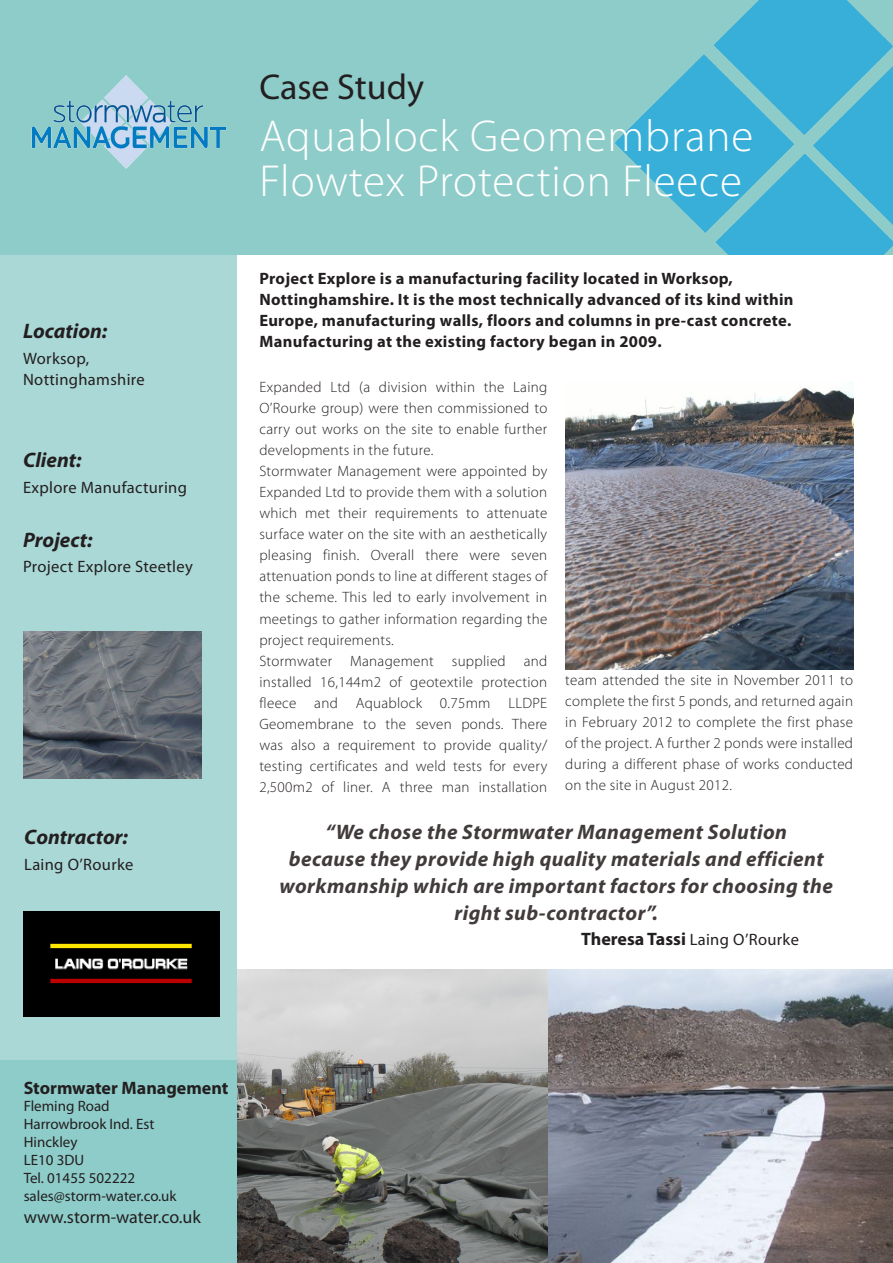
<style>
.page{position:relative;width:893px;height:1263px;background:#fff}
.page>*{position:absolute;margin:0;border:0;box-sizing:border-box;transform-origin:0 0}
.t1{font:300 45px/45px "Myriad Pro";letter-spacing:.02em;color:#fff}
.t2{font:36px "Myriad Pro";color:#231f20}
.t3{font:italic 700 21px/27px "Myriad Pro";letter-spacing:.02em;color:#413c3b;text-align:center}
.t4{font:italic 700 21px "Myriad Pro";color:#231f20}
.t5{font:18px "Myriad Pro";color:#231f20}
.t6{font:700 18px "Myriad Pro";color:#231f20}
.t7{font:700 16.5px/21px "Myriad Pro";letter-spacing:.02em;color:#231f20}
.t8{font:16.5px/21px "Myriad Pro";letter-spacing:.02em;color:#231f20}
.t9{font:300 15px/21px "Myriad Pro";letter-spacing:.02em;color:#231f20;text-align:justify}
.t10{font:15px "Myriad Pro";color:#231f20}
.s1{font-weight:700;font-size:18px}
</style>
<div class="page">
<div style="left:0;top:0;width:893px;height:255px;background:#8eccc9"></div>
<div style="left:0;top:252px;width:237px;height:1011px;background:#aad8d6"></div>
<img style="left:31px;top:76px;width:196px;height:93px">
<div style="left:0;top:1060px;width:237px;height:203px;background:#8eccc9"></div>
<img style="left:615px;top:0;width:278px;height:255px">
<img style="left:23px;top:631px;width:179px;height:147px">
<img style="left:565px;top:388px;width:288px;height:282px">
<img style="left:547px;top:969px;width:346px;height:294px">
<img style="left:23px;top:911px;width:196px;height:106px">
<img style="left:237px;top:969px;width:310px;height:294px">
<p class="t4" style="left:23px;top:317px;width:86px">Location:</p>
<p class="t8" style="left:23px;top:347px;width:123px">Worksop,<br>Nottinghamshire</p>
<p class="t4" style="left:23px;top:446px;width:60px">Client:</p>
<p class="t8" style="left:23px;top:476px;width:165px">Explore Manufacturing</p>
<p class="t4" style="left:23px;top:526px;width:71px">Project:</p>
<p class="t8" style="left:23px;top:556px;width:171px">Project Explore Steetley</p>
<p class="t4" style="left:24px;top:823px;width:105px">Contractor:</p>
<p class="t8" style="left:24px;top:853px;width:111px">Laing O’Rourke</p>
<p class="t2" style="left:259px;top:65px;width:166px">Case Study</p>
<p class="t1" style="left:259px;top:113px;width:495px">Aquablock Geomembrane<br>Flowtex Protection Fleece</p>
<p class="t7" style="left:259px;top:267px;width:536px">Project Explore is a manufacturing facility located in Worksop, Nottinghamshire. It is the most technically advanced of its kind within Europe, manufacturing walls, floors and columns in pre-cast concrete.<br>Manufacturing at the existing factory began in 2009.</p>
<p class="t9" style="left:259px;top:377px;width:289px">Expanded Ltd (a division within the Laing O’Rourke group) were then commissioned to carry out works on the site to enable further developments in the future.</p>
<p class="t9" style="left:259px;top:461px;width:289px">Stormwater Management were appointed by Expanded Ltd to provide them with a solution which met their requirements to attenuate surface water on the site with an aesthetically pleasing finish. Overall there were seven attenuation ponds to line at different stages of the scheme. This led to early involvement in meetings to gather information regarding the project requirements.</p>
<p class="t9" style="left:259px;top:650px;width:289px">Stormwater Management supplied and installed 16,144m2 of geotextile protection fleece and Aquablock 0.75mm LLDPE Geomembrane to the seven ponds. There was also a requirement to provide quality/ testing certificates and weld tests for every 2,500m2 of liner. A three man installation</p>
<p class="t9" style="left:565px;top:670px;width:289px">team attended the site in November 2011 to complete the first 5 ponds, and returned again in February 2012 to complete the first phase of the project. A further 2 ponds were installed during a different phase of works conducted on the site in August 2012.</p>
<p class="t3" style="left:279px;top:817px;width:555px">“We chose the Stormwater Management Solution<br>because they provide high quality materials and efficient workmanship which are important factors for choosing the right sub-contractor”.</p>
<p class="t8" style="left:581px;top:929px;width:219px"><span class="s1">Theresa Tassi</span> Laing O’Rourke</p>
<p class="t6" style="left:24px;top:1076px;width:206px">Stormwater Management</p>
<p class="t10" style="left:24px;top:1097px;width:88px">Fleming Road</p>
<p class="t10" style="left:24px;top:1115px;width:132px">Harrowbrook Ind. Est</p>
<p class="t10" style="left:24px;top:1133px;width:55px">Hinckley</p>
<p class="t10" style="left:24px;top:1151px;width:62px">LE10 3DU</p>
<p class="t10" style="left:24px;top:1169px;width:113px">Tel. 01455 502222</p>
<p class="t10" style="left:24px;top:1187px;width:154px">sales@storm-water.co.uk</p>
<p class="t5" style="left:24px;top:1205px;width:179px">www.storm-water.co.uk</p>
</div>
